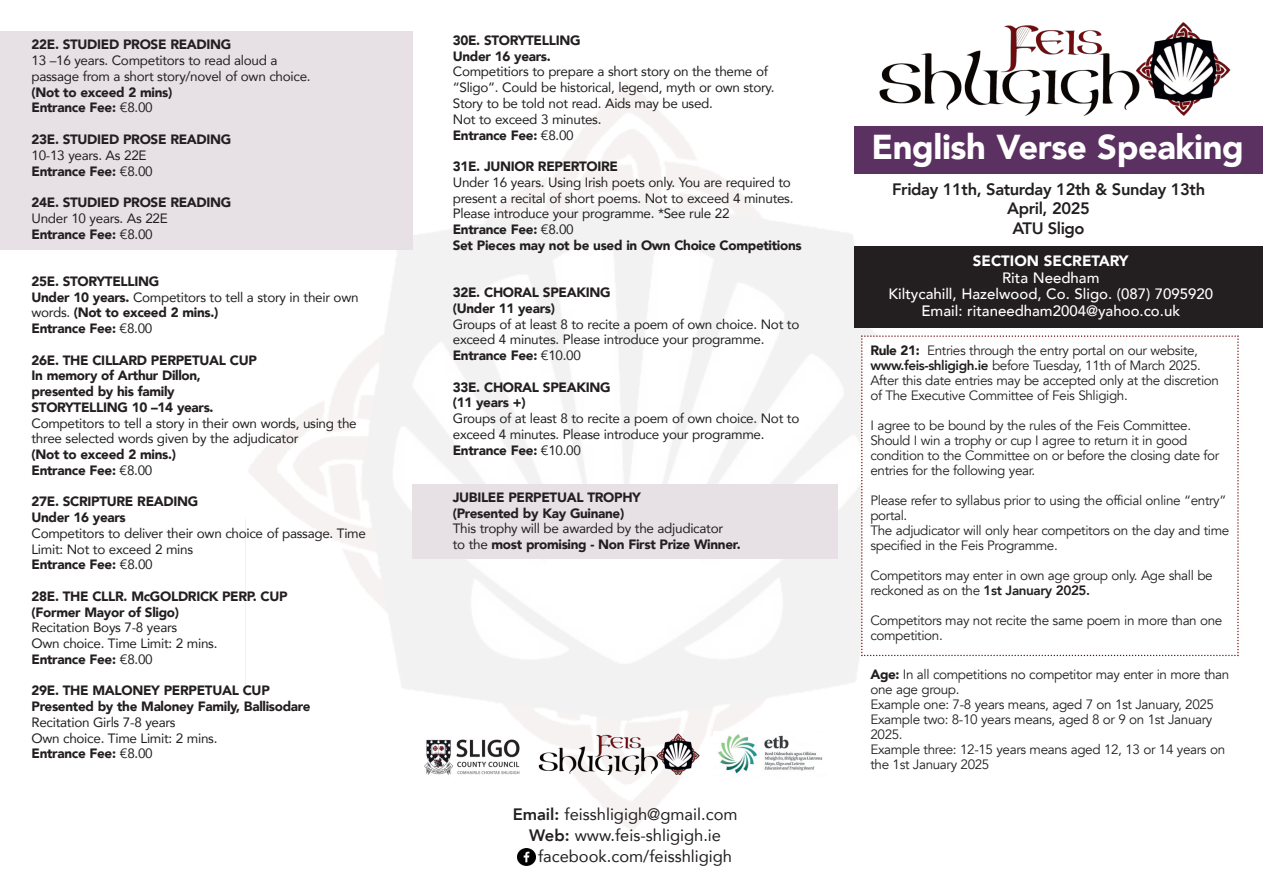
<style>
.page{position:relative;width:1263px;height:893px;background:#fff}
.page>*{position:absolute;margin:0;border:0;box-sizing:border-box;transform-origin:0 0}
.t1{font:900 34.5px "Avenir";letter-spacing:-.01em;color:#fff}
.t2{font:16.5px "Avenir";color:#231f20}
.t3{font:800 16.5px/19.5px "Avenir";letter-spacing:-.025em;color:#231f20;text-align:center}
.t4{font:500 15px/16.5px "Avenir";color:#fff;text-align:center}
.t5{font:900 15px "Avenir";color:#fff}
.t6{font:13.5px/15.8px "Avenir";letter-spacing:-.02em;color:#231f20}
.t7{font:13.5px/15px "Avenir";letter-spacing:-.03em;color:#231f20}
.t8{font:900 13.5px/15.8px "Avenir";letter-spacing:-.025em;color:#231f20}
.s1{font-weight:400}
.s2{font-weight:900}
.s3{font-weight:800}
</style>
<div class="page">
<div style="left:137px;top:11px;width:1012px;height:866px;background:#fff;opacity:.95"></div>
<div style="left:0;top:31px;width:412px;height:219px;background:#e7e0e5"></div>
<div style="left:854px;top:126px;width:409px;height:48px;background:#5b3162"></div>
<img style="left:856px;top:11px;width:375px;height:112px">
<div style="left:854px;top:246px;width:409px;height:82px;background:#231f20"></div>
<img style="left:421px;top:737px;width:102px;height:40px">
<img style="left:714px;top:732px;width:113px;height:45px">
<img style="left:537px;top:729px;width:162px;height:45px">
<img style="left:518px;top:848px;width:18px;height:18px">
<svg style="left:861px;top:335px;width:378px;height:321px"></svg>
<div style="left:412px;top:484px;width:426px;height:75px;background:#e7e0e5"></div>
<p class="t8" style="left:31px;top:37px;width:201px">22E. STUDIED PROSE READING</p>
<p class="t6" style="left:31px;top:53px;width:281px">13 –16 years. Competitors to read aloud a passage from a short story/novel of own choice.</p>
<p class="t8" style="left:31px;top:85px;width:142px">(Not to exceed 2 mins)<br>Entrance Fee: <span class="s1">€8.00</span></p>
<p class="t8" style="left:31px;top:132px;width:201px">23E. STUDIED PROSE READING</p>
<p class="t6" style="left:31px;top:148px;width:123px">10-13 years. As 22E<br><span class="s2">Entrance Fee:</span> €8.00</p>
<p class="t8" style="left:31px;top:195px;width:201px">24E. STUDIED PROSE READING</p>
<p class="t6" style="left:31px;top:211px;width:138px">Under 10 years. As 22E<br><span class="s2">Entrance Fee:</span> €8.00</p>
<p class="t8" style="left:31px;top:274px;width:329px">25E. STORYTELLING<br>Under 10 years. <span class="s1">Competitors to tell a story in their own words.</span> (Not to exceed 2 mins.)<br>Entrance Fee: <span class="s1">€8.00</span></p>
<p class="t8" style="left:31px;top:352px;width:227px">26E. THE CILLARD PERPETUAL CUP<br>In memory of Arthur Dillon, presented by his family<br>STORYTELLING 10 –14 years.</p>
<p class="t6" style="left:31px;top:415px;width:327px">Competitors to tell a story in their own words, using the three selected words given by the adjudicator</p>
<p class="t8" style="left:31px;top:447px;width:146px">(Not to exceed 2 mins.)<br>Entrance Fee: <span class="s1">€8.00</span></p>
<p class="t8" style="left:31px;top:494px;width:168px">27E. SCRIPTURE READING<br>Under 16 years</p>
<p class="t6" style="left:31px;top:526px;width:336px">Competitors to deliver their own choice of passage. Time<br>Limit: Not to exceed 2 mins<br><span class="s2">Entrance Fee:</span> €8.00</p>
<p class="t8" style="left:31px;top:589px;width:258px">28E. THE CLLR. McGOLDRICK PERP. CUP (Former Mayor of Sligo)</p>
<p class="t6" style="left:31px;top:620px;width:187px">Recitation Boys 7-8 years<br>Own choice. Time Limit: 2 mins.<br><span class="s2">Entrance Fee:</span> €8.00</p>
<p class="t8" style="left:31px;top:683px;width:281px">29E. THE MALONEY PERPETUAL CUP<br>Presented by the Maloney Family, Ballisodare</p>
<p class="t6" style="left:31px;top:715px;width:187px">Recitation Girls 7-8 years<br>Own choice. Time Limit: 2 mins.<br><span class="s2">Entrance Fee:</span> €8.00</p>
<p class="t8" style="left:453px;top:33px;width:129px">30E. STORYTELLING<br>Under 16 years.</p>
<p class="t6" style="left:453px;top:64px;width:323px">Competitiors to prepare a short story on the theme of “Sligo”. Could be historical, legend, myth or own story.<br>Story to be told not read. Aids may be used.<br>Not to exceed 3 minutes.<br><span class="s2">Entrance Fee:</span> €8.00</p>
<p class="t8" style="left:453px;top:159px;width:167px">31E. JUNIOR REPERTOIRE</p>
<p class="t6" style="left:453px;top:175px;width:350px">Under 16 years. Using Irish poets only. You are required to present a recital of short poems. Not to exceed 4 minutes.<br>Please introduce your programme. *See rule 22<br><span class="s2">Entrance Fee:</span> €8.00<br><span class="s2">Set Pieces may not be used in Own Choice Competitions</span></p>
<p class="t8" style="left:453px;top:285px;width:159px">32E. CHORAL SPEAKING (Under 11 years)</p>
<p class="t6" style="left:453px;top:316px;width:348px">Groups of at least 8 to recite a poem of own choice. Not to exceed 4 minutes. Please introduce your programme.<br><span class="s2">Entrance Fee:</span> €10.00</p>
<p class="t8" style="left:453px;top:379px;width:159px">33E. CHORAL SPEAKING (11 years +)</p>
<p class="t6" style="left:453px;top:411px;width:348px">Groups of at least 8 to recite a poem of own choice. Not to exceed 4 minutes. Please introduce your programme.<br><span class="s2">Entrance Fee:</span> €10.00</p>
<p class="t8" style="left:453px;top:490px;width:190px">JUBILEE PERPETUAL TROPHY (Presented by Kay Guinane)</p>
<p class="t6" style="left:453px;top:521px;width:289px">This trophy will be awarded by the adjudicator<br>to the <span class="s2">most promising - Non First Prize Winner.</span></p>
<p class="t2" style="left:513px;top:803px;width:226px"><span class="s3">Email:</span> feisshligigh@gmail.com</p>
<p class="t2" style="left:529px;top:824px;width:193px"><span class="s3">Web:</span> www.feis-shligigh.ie</p>
<p class="t2" style="left:538px;top:845px;width:196px">facebook.com/feisshligigh</p>
<h1 class="t1" style="left:871px;top:125px;width:374px">English Verse Speaking</h1>
<p class="t3" style="left:892px;top:180px;width:314px">Friday 11th, Saturday 12th &amp; Sunday 13th<br>April, 2025<br>ATU Sligo</p>
<p class="t5" style="left:973px;top:251px;width:157px">SECTION SECRETARY</p>
<p class="t4" style="left:888px;top:270px;width:326px">Rita Needham<br>Kiltycahill, Hazelwood, Co. Sligo. (087) 7095920<br>Email: ritaneedham2004@yahoo.co.uk</p>
<p class="t7" style="left:870px;top:343px;width:350px"><span class="s2">Rule 21:</span> Entries through the entry portal on our website, <span class="s3">www.feis-shligigh.ie</span> before Tuesday, 11th of March 2025.<br>After this date entries may be accepted only at the discretion of The Executive Committee of Feis Shligigh.</p>
<p class="t7" style="left:870px;top:418px;width:350px">I agree to be bound by the rules of the Feis Committee.<br>Should I win a trophy or cup I agree to return it in good condition to the Committee on or before the closing date for entries for the following year.</p>
<p class="t7" style="left:870px;top:493px;width:360px">Please refer to syllabus prior to using the official online “entry” portal.<br>The adjudicator will only hear competitors on the day and time specified in the Feis Programme.</p>
<p class="t7" style="left:870px;top:568px;width:344px">Competitors may enter in own age group only. Age shall be reckoned as on the <span class="s3">1st January 2025.</span></p>
<p class="t7" style="left:870px;top:613px;width:353px">Competitors may not recite the same poem in more than one competition.</p>
<p class="t7" style="left:870px;top:668px;width:360px"><span class="s2">Age:</span> In all competitions no competitor may enter in more than one age group.<br>Example one: 7-8 years means, aged 7 on 1st January, 2025<br>Example two: 8-10 years means, aged 8 or 9 on 1st January 2025.<br>Example three: 12-15 years means aged 12, 13 or 14 years on the 1st January 2025</p>
</div>
